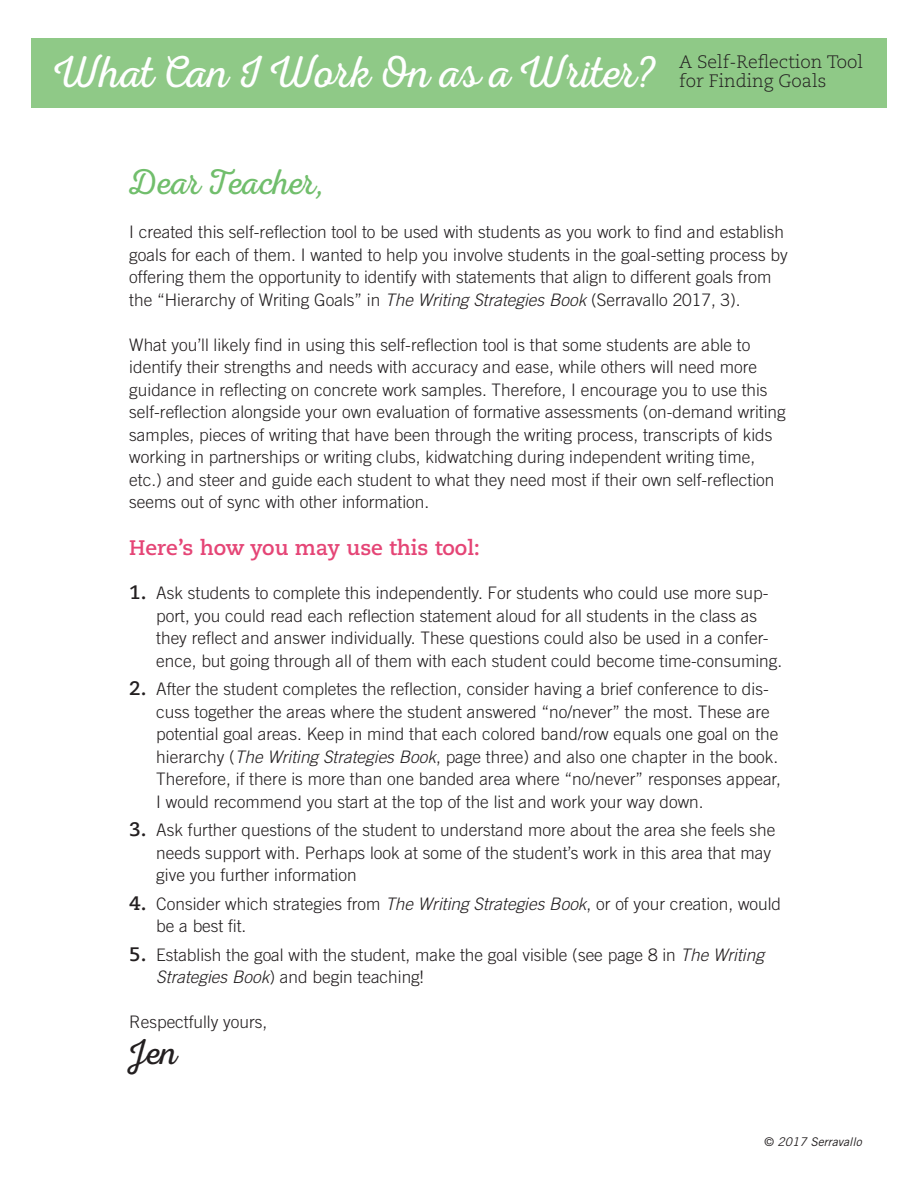
<style>
.page{position:relative;width:918px;height:1188px;background:#fff}
.page>*{position:absolute;margin:0;border:0;box-sizing:border-box;transform-origin:0 0}
.t1{font:45px "Nexa Rust Script L 0";letter-spacing:-.005em;color:#fff}
.t2{font:36px "Nexa Rust Script L 0";letter-spacing:.005em;color:#71be6c}
.t3{font:36px "Nexa Rust Script L 0";color:#231f20}
.t4{font:700 21px "Caecilia LT Std";color:#e54576}
.t5{font:300 18px/19.5px "Caecilia LT Std";color:#231f20}
.t6{font:300 17.25px/22.5px "Trade Gothic LT Std";color:#231f20}
.t7{font:italic 12px "Trade Gothic LT Std";color:#231f20}
.s1{font-style:italic}
.s2{font-family:"Caecilia LT Std";font-weight:700;font-size:19.5px}
.s3{font-style:normal}
</style>
<div class="page">
<div style="left:31px;top:38px;width:856px;height:70px;background:#8fc987"></div>
<h1 class="t1" style="left:54px;top:48px;width:604px">What Can I Work On as a Writer?</h1>
<p class="t5" style="left:679px;top:52px;width:186px">A Self-Reflection Tool for Finding Goals</p>
<h2 class="t2" style="left:129px;top:163px;width:197px">Dear Teacher,</h2>
<p class="t6" style="left:129px;top:221px;width:660px">I created this self-reflection tool to be used with students as you work to find and establish goals for each of them. I wanted to help you involve students in the goal-setting process by offering them the opportunity to identify with statements that align to different goals from the “Hierarchy of Writing Goals” in <span class="s1">The Writing Strategies Book</span> (Serravallo 2017, 3).</p>
<p class="t6" style="left:129px;top:333px;width:658px">What you’ll likely find in using this self-reflection tool is that some students are able to identify their strengths and needs with accuracy and ease, while others will need more guidance in reflecting on concrete work samples. Therefore, I encourage you to use this self-reflection alongside your own evaluation of formative assessments (on-demand writing samples, pieces of writing that have been through the writing process, transcripts of kids working in partnerships or writing clubs, kidwatching during independent writing time, etc.) and steer and guide each student to what they need most if their own self-reflection seems out of sync with other information.</p>
<p class="t4" style="left:129px;top:535px;width:352px">Here’s how you may use this tool:</p>
<p class="t6" style="left:156px;top:581px;width:627px;text-indent:-27px"><span class="s2">1.</span> Ask students to complete this independently. For students who could use more sup&shy;port, you could read each reflection statement aloud for all students in the class as they reflect and answer individually. These questions could also be used in a confer&shy;ence, but going through all of them with each student could become time-consuming.</p>
<p class="t6" style="left:156px;top:677px;width:626px;text-indent:-27px"><span class="s2">2.</span> After the student completes the reflection, consider having a brief conference to dis&shy;cuss together the areas where the student answered “no/never” the most. These are potential goal areas. Keep in mind that each colored band/row equals one goal on the hierarchy (<span class="s1">The Writing Strategies Book</span>, page three) and also one chapter in the book.<br>Therefore, if there is more than one banded area where “no/never” responses appear, I would recommend you start at the top of the list and work your way down.</p>
<p class="t6" style="left:156px;top:818px;width:621px;text-indent:-27px"><span class="s2">3.</span> Ask further questions of the student to understand more about the area she feels she needs support with. Perhaps look at some of the student’s work in this area that may give you further information</p>
<p class="t6" style="left:156px;top:892px;width:626px;text-indent:-27px"><span class="s2">4.</span> Consider which strategies from <span class="s1">The Writing Strategies Book</span>, or of your creation, would be a best fit.</p>
<p class="t6" style="left:156px;top:943px;width:609px;text-indent:-27px"><span class="s2">5.</span> Establish the goal with the student, make the goal visible (see page 8 in <span class="s1">The Writing<br>Strategies Book</span>) and begin teaching!</p>
<p class="t6" style="left:129px;top:1010px;width:140px">Respectfully yours,</p>
<h2 class="t3" style="left:129px;top:1033px;width:50px">Jen</h2>
<p class="t7" style="left:764px;top:1134px;width:99px"><span class="s3">©</span> 2017 Serravallo</p>
</div>
